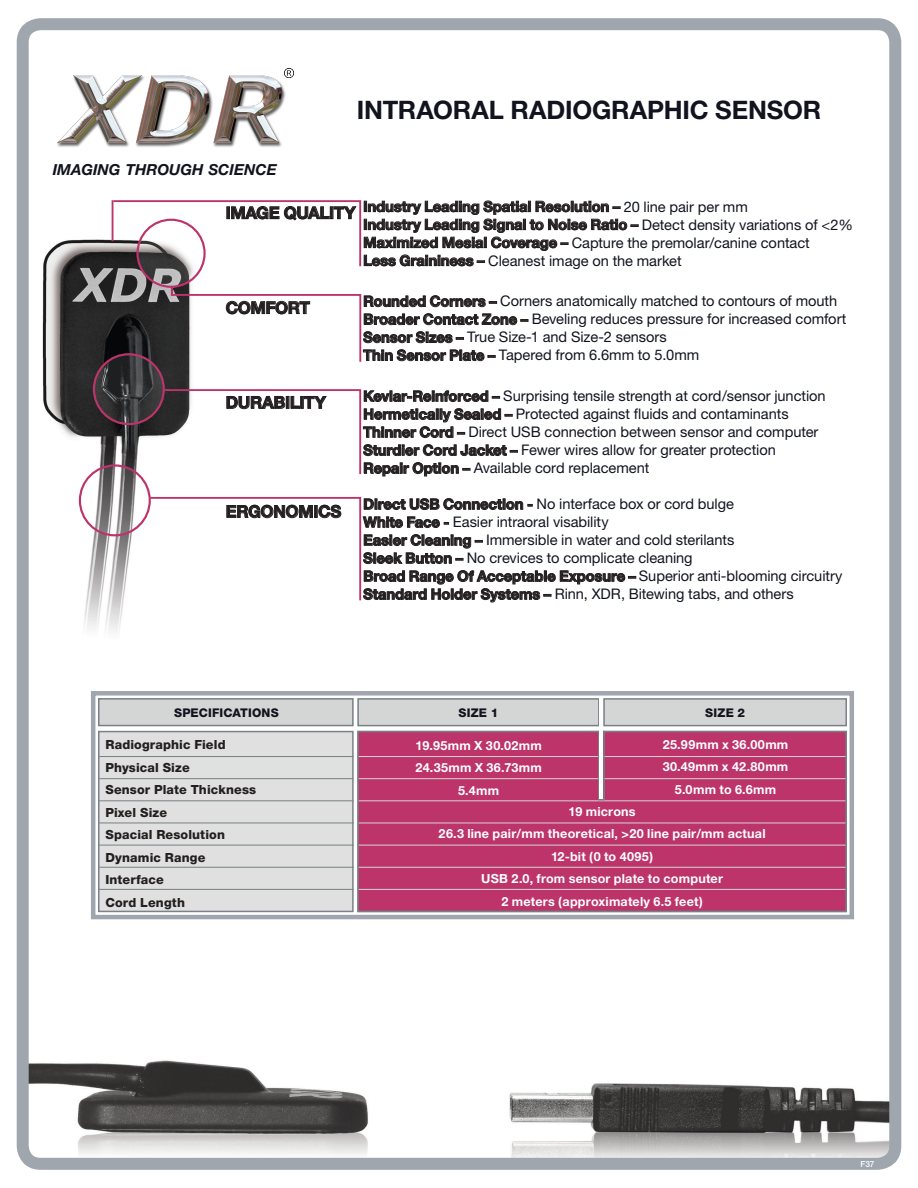
<style>
.page{position:relative;width:918px;height:1188px;background:#fff}
.page>*{position:absolute;margin:0;border:0;box-sizing:border-box;transform-origin:0 0}
.t1{font:700 25.5px "Helvetica Neue";letter-spacing:-.005em;color:#11141e}
.Titles{font:700 16.65px "Helvetica Neue";letter-spacing:-.01em;color:#231f20}
.t2{font:italic 700 15.15px "Helvetica Neue";color:#11141e}
.t3{font:14.7px "Helvetica Neue";letter-spacing:-.005em;color:#11141e}
.t4{font:700 14.7px "Helvetica Neue";color:#231f20}
.t5{font:700 12.6px "Helvetica Neue";letter-spacing:.015em;color:#fff}
.t6{font:800 12.6px "Helvetica Neue";letter-spacing:.01em;color:#231f20}
.t7{font:800 12px "Helvetica Neue";letter-spacing:.015em;color:#11141e}
.t8{font:500 8.25px "Helvetica Neue";color:#fff}
.s1{font-weight:400;color:#11141e}
.s2{font-weight:700;color:#231f20}
</style>
<div class="page">
<img style="left:42px;top:220px;width:161px;height:412px">
<img style="left:30px;top:1060px;width:858px;height:97px">
<div style="left:17px;top:18px;width:884px;height:1152px;border:12px solid #9fa6ad;border-radius:18px"></div>
<svg style="left:163px;top:388px;width:355px;height:88px"></svg>
<svg style="left:94px;top:354px;width:70px;height:70px;background:#3d383b"></svg>
<div style="left:93px;top:353px;width:72px;height:72px;border:2px solid #bc346a;border-radius:50%"></div>
<div style="left:91px;top:691px;width:763px;height:228px;background:linear-gradient(to right,#fff,#fff);border:4px solid #9fa6ad"></div>
<div style="left:358px;top:732px;width:488px;height:179px;background:#bc346a"></div>
<div style="left:357px;top:698px;width:243px;height:28px;background:#d4d5d5;border:2px solid #778085"></div>
<hr style="left:358px;top:756px;width:489px;height:1px;background:#d7d4d5">
<hr style="left:358px;top:778px;width:489px;height:1px;background:#d7d4d5">
<hr style="left:358px;top:800px;width:489px;height:1px;background:#d7d4d5">
<hr style="left:358px;top:822px;width:489px;height:1px;background:#d7d4d5">
<hr style="left:358px;top:845px;width:489px;height:1px;background:#d7d4d5">
<hr style="left:358px;top:867px;width:489px;height:1px;background:#d7d4d5">
<hr style="left:358px;top:889px;width:489px;height:1px;background:#d7d4d5">
<div style="left:603px;top:698px;width:244px;height:28px;background:#d4d5d5;border:2px solid #7b8187"></div>
<div style="left:98px;top:731px;width:256px;height:181px;background:#dfe0df;border:2px solid #7b8187"></div>
<div style="left:98px;top:698px;width:256px;height:28px;background:#d4d5d5;border:2px solid #778085"></div>
<hr style="left:99px;top:756px;width:255px;height:1px;background:#778085">
<hr style="left:99px;top:778px;width:255px;height:1px;background:#778085">
<hr style="left:99px;top:800px;width:255px;height:1px;background:#778085">
<hr style="left:99px;top:822px;width:255px;height:1px;background:#778085">
<hr style="left:99px;top:845px;width:255px;height:1px;background:#778085">
<hr style="left:99px;top:867px;width:255px;height:1px;background:#778085">
<hr style="left:99px;top:889px;width:255px;height:1px;background:#778085">
<div style="left:598px;top:731px;width:7px;height:69px;border:2px solid #778085"></div>
<div style="left:357px;top:731px;width:490px;height:181px;border:2px solid #778085"></div>
<hr style="left:600px;top:697px;width:3px;height:102px;background:#fff">
<svg style="left:138px;top:220px;width:66px;height:66px"></svg>
<img style="left:57px;top:68px;width:238px;height:79px">
<svg style="left:112px;top:200px;width:526px;height:68px"></svg>
<hr style="left:112px;top:200px;width:1px;height:41px;background:#bc346a">
<svg style="left:170px;top:287px;width:358px;height:77px"></svg>
<svg style="left:80px;top:465px;width:70px;height:70px"></svg>
<div style="left:79px;top:464px;width:72px;height:72px;border:2px solid #bc346a;border-radius:50%"></div>
<svg style="left:148px;top:496px;width:488px;height:106px"></svg>
<p class="t2" style="left:53px;top:161px;width:226px">IMAGING THROUGH SCIENCE</p>
<p class="t1" style="left:357px;top:95px;width:466px">INTRAORAL RADIOGRAPHIC SENSOR</p>
<p class="t4" style="left:363px;top:197px;width:386px">Industry Leading Spatial Resolution – <span class="s1">20 line pair per mm</span></p>
<p class="t4" style="left:363px;top:215px;width:492px">Industry Leading Signal to Noise Ratio – <span class="s1">Detect density variations of &lt;2%</span></p>
<p class="t3" style="left:363px;top:234px;width:448px"><span class="s2">Maximized Mesial Coverage –</span> Capture the premolar/canine contact</p>
<p class="t3" style="left:363px;top:252px;width:320px"><span class="s2">Less Graininess –</span> Cleanest image on the market</p>
<p class="t3" style="left:363px;top:292px;width:475px"><span class="s2">Rounded Corners –</span> Corners anatomically matched to contours of mouth</p>
<p class="t3" style="left:363px;top:310px;width:485px"><span class="s2">Broader Contact Zone –</span> Beveling reduces pressure for increased comfort</p>
<p class="t3" style="left:363px;top:328px;width:305px"><span class="s2">Sensor Sizes –</span> True Size-1 and Size-2 sensors</p>
<p class="t3" style="left:363px;top:346px;width:338px"><span class="s2">Thin Sensor Plate –</span> Tapered from 6.6mm to 5.0mm</p>
<p class="t3" style="left:363px;top:387px;width:464px"><span class="s2">Kevlar-Reinforced –</span> Surprising tensile strength at cord/sensor junction</p>
<p class="t3" style="left:363px;top:405px;width:427px"><span class="s2">Hermetically Sealed –</span> Protected against fluids and contaminants</p>
<p class="t3" style="left:363px;top:423px;width:457px"><span class="s2">Thinner Cord –</span> Direct USB connection between sensor and computer</p>
<p class="t3" style="left:363px;top:441px;width:414px"><span class="s2">Sturdier Cord Jacket –</span> Fewer wires allow for greater protection</p>
<p class="t3" style="left:363px;top:459px;width:288px"><span class="s2">Repair Option –</span> Available cord replacement</p>
<p class="t3" style="left:363px;top:495px;width:372px"><span class="s2">Direct USB Connection -</span> No interface box or cord bulge</p>
<p class="t3" style="left:363px;top:513px;width:247px"><span class="s2">White Face -</span> Easier intraoral visability</p>
<p class="t3" style="left:363px;top:531px;width:373px"><span class="s2">Easier Cleaning –</span> Immersible in water and cold sterilants</p>
<p class="t3" style="left:363px;top:549px;width:331px"><span class="s2">Sleek Button –</span> No crevices to complicate cleaning</p>
<p class="t4" style="left:363px;top:567px;width:481px">Broad Range Of Acceptable Exposure – <span class="s1">Superior anti-blooming circuitry</span></p>
<p class="t3" style="left:363px;top:585px;width:432px"><span class="s2">Standard Holder Systems –</span> Rinn, XDR, Bitewing tabs, and others</p>
<p class="Titles" style="left:226px;top:202px;width:131px">IMAGE QUALITY</p>
<p class="Titles" style="left:226px;top:297px;width:86px">COMFORT</p>
<p class="Titles" style="left:226px;top:392px;width:102px">DURABILITY</p>
<p class="Titles" style="left:226px;top:501px;width:117px">ERGONOMICS</p>
<p class="t7" style="left:174px;top:705px;width:106px">SPECIFICATIONS</p>
<p class="t6" style="left:105px;top:737px;width:122px">Radiographic Field</p>
<p class="t6" style="left:105px;top:760px;width:86px">Physical Size</p>
<p class="t6" style="left:105px;top:782px;width:152px">Sensor Plate Thickness</p>
<p class="t6" style="left:105px;top:805px;width:63px">Pixel Size</p>
<p class="t6" style="left:105px;top:827px;width:121px">Spacial Resolution</p>
<p class="t6" style="left:105px;top:850px;width:102px">Dynamic Range</p>
<p class="t6" style="left:105px;top:872px;width:60px">Interface</p>
<p class="t6" style="left:105px;top:895px;width:81px">Cord Length</p>
<p class="t7" style="left:458px;top:705px;width:41px">SIZE 1</p>
<p class="t5" style="left:416px;top:737px;width:128px">19.95mm X 30.02mm</p>
<p class="t5" style="left:416px;top:760px;width:128px">24.35mm X 36.73mm</p>
<p class="t5" style="left:458px;top:782px;width:43px">5.4mm</p>
<p class="t7" style="left:705px;top:705px;width:41px">SIZE 2</p>
<p class="t5" style="left:663px;top:737px;width:127px">25.99mm x 36.00mm</p>
<p class="t5" style="left:663px;top:759px;width:127px">30.49mm x 42.80mm</p>
<p class="t5" style="left:675px;top:782px;width:103px">5.0mm to 6.6mm</p>
<p class="t5" style="left:569px;top:803px;width:69px">19 microns</p>
<p class="t5" style="left:439px;top:826px;width:329px">26.3 line pair/mm theoretical, &gt;20 line pair/mm actual</p>
<p class="t5" style="left:551px;top:848px;width:104px">12-bit (0 to 4095)</p>
<p class="t5" style="left:481px;top:871px;width:243px">USB 2.0, from sensor plate to computer</p>
<p class="t5" style="left:501px;top:893px;width:203px">2 meters (approximately 6.5 feet)</p>
<p class="t8" style="left:861px;top:1159px;width:15px">F37</p>
</div>
